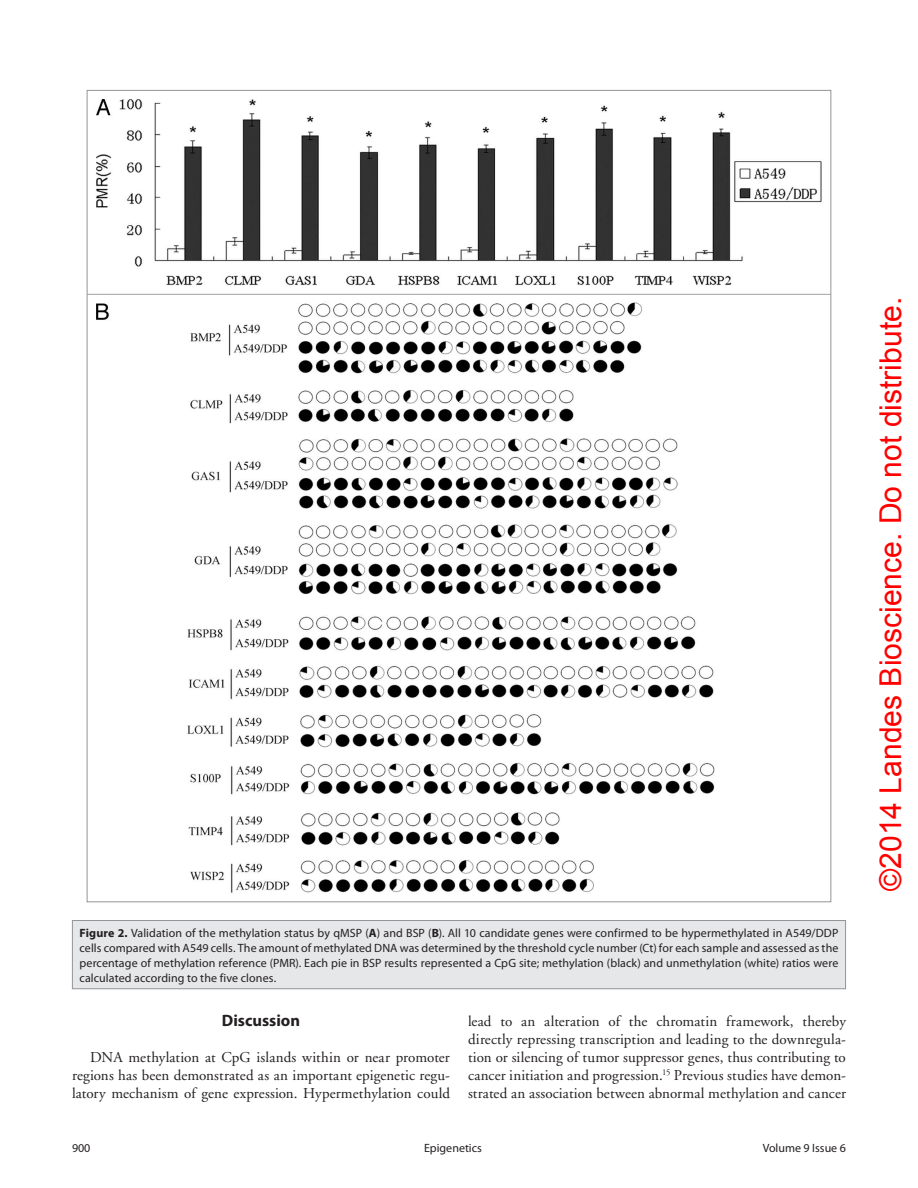
<style>
.page{position:relative;width:918px;height:1188px;background:#fff}
.page>*{position:absolute;margin:0;border:0;box-sizing:border-box;transform-origin:0 0}
.t1{font:30.15px "Arial";color:#f00}
.t2{font:700 16.5px "Myriad Pro";color:#231f20}
.t3{font:15px/18px "Adobe Garamond";letter-spacing:.01em;color:#231f20;text-align:justify}
.t4{font:12px/15px "Myriad Pro";letter-spacing:.005em;color:#231f20;text-align:justify}
.s1{font-weight:700}
</style>
<div class="page">
<img style="left:89px;top:99px;width:740px;height:794px">
<div style="left:72px;top:921px;width:774px;height:68px;background:#e6e7e9"></div>
<div style="left:72px;top:920px;width:774px;height:69px;border:1px solid #939598"></div>
<p class="t4" style="left:80px;top:925px;width:760px"><span class="s1">Figure 2.</span> Validation of the methylation status by qMSP (<span class="s1">A</span>) and BSP (<span class="s1">B</span>). All 10 candidate genes were confirmed to be hypermethylated in A549/DDP cells compared with A549 cells. The amount of methylated DNA was determined by the threshold cycle number (Ct) for each sample and assessed as the percentage of methylation reference (PMR). Each pie in BSP results represented a CpG site; methylation (black) and unmethylation (white) ratios were calculated according to the five clones.</p>
<h2 class="t2" style="left:222px;top:1010px;width:80px">Discussion</h2>
<p class="t3" style="left:72px;top:1049px;width:379px;text-indent:18px">DNA methylation at CpG islands within or near promoter regions has been demonstrated as an important epigenetic regu&shy;latory mechanism of gene expression. Hypermethylation could</p>
<p class="t3" style="left:468px;top:1013px;width:379px">lead to an alteration of the chromatin framework, thereby directly repressing transcription and leading to the downregula&shy;tion or silencing of tumor suppressor genes, thus contributing to cancer initiation and progression.<sup>15</sup> Previous studies have demon&shy;strated an association between abnormal methylation and cancer</p>
<p class="t4" style="left:72px;top:1140px;width:20px">900</p>
<p class="t4" style="left:424px;top:1140px;width:59px">Epigenetics</p>
<p class="t4" style="left:763px;top:1140px;width:85px">Volume 9 Issue 6</p>
<h1 class="t1" style="left:871px;top:891px;width:595px;rotate:-90deg">©2014 Landes Bioscience. Do not distribute.</h1>
</div>
